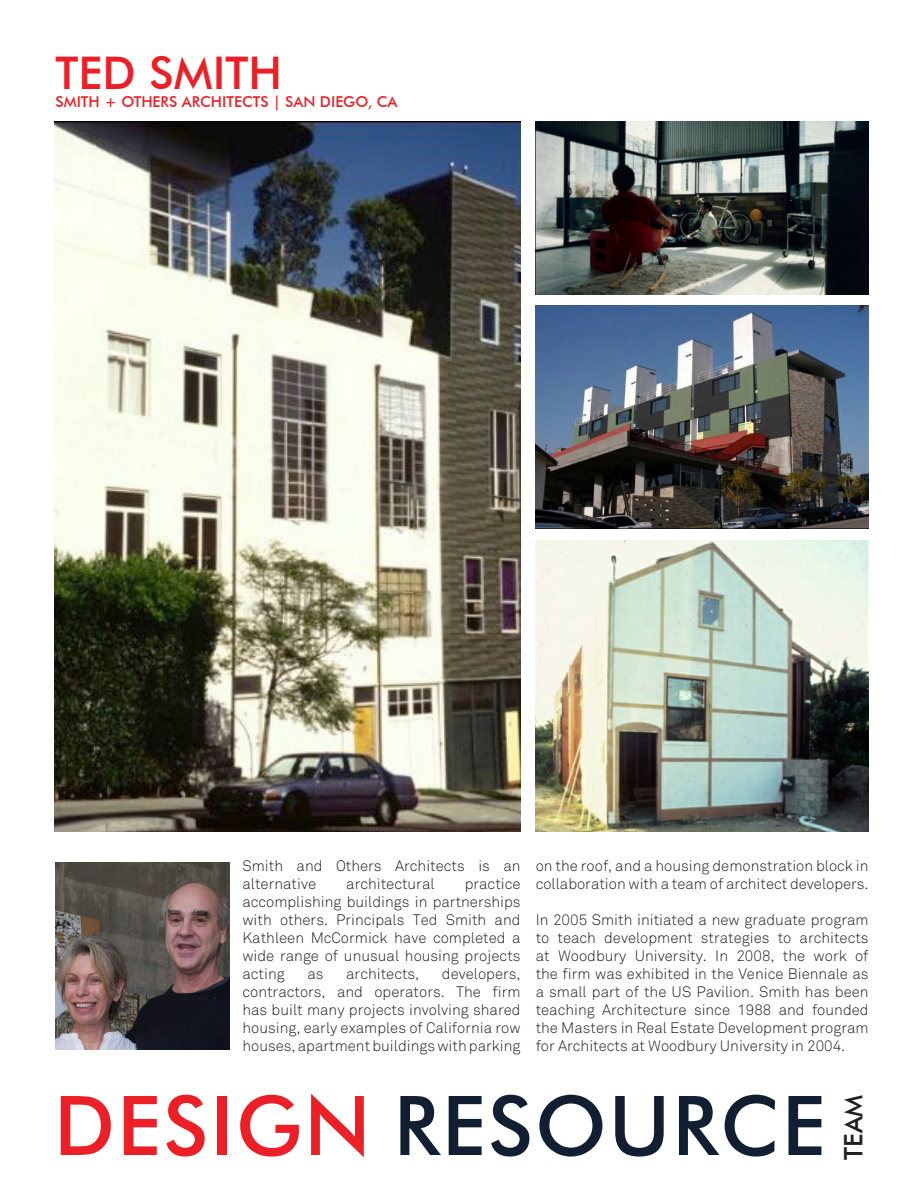
<style>
.page{position:relative;width:918px;height:1188px;background:#fff}
.page>*{position:absolute;margin:0;border:0;box-sizing:border-box;transform-origin:0 0}
.t1{font:500 82.5px "Futura BT";letter-spacing:.025em;color:#121f32}
.t2{font:500 45px "Futura BT";color:#ed1f26}
.t3{font:500 25.5px "Futura BT";color:#231f20}
.t4{font:300 15px/18px "Akkurat";color:#231f20;text-align:justify}
.t5{font:500 15px "Futura BT";color:#ed1f26}
.s1{color:#ed1f26}
</style>
<div class="page">
<img style="left:56px;top:862px;width:174px;height:187px">
<img style="left:54px;top:122px;width:467px;height:710px">
<img style="left:536px;top:305px;width:333px;height:224px">
<img style="left:536px;top:540px;width:333px;height:292px">
<img style="left:536px;top:122px;width:333px;height:173px">
<p class="t2" style="left:56px;top:45px;width:228px">TED SMITH</p>
<p class="t5" style="left:56px;top:93px;width:343px">SMITH + OTHERS ARCHITECTS | SAN DIEGO, CA</p>
<p class="t4" style="left:536px;top:857px;width:334px">on the roof, and a housing demonstration block in collaboration with a team of architect developers.</p>
<p class="t4" style="left:536px;top:911px;width:334px">In 2005 Smith initiated a new graduate program to teach development strategies to architects at Woodbury University. In 2008, the work of the firm was exhibited in the Venice Biennale as a small part of the US Pavilion. Smith has been teaching Architecture since 1988 and founded the Masters in Real Estate Development program for Architects at Woodbury University in 2004.</p>
<p class="t4" style="left:242px;top:857px;width:280px">Smith and Others Architects is an alternative</p>
<p class="t4" style="left:346px;top:875px;width:90px">architectural</p>
<p class="t4" style="left:242px;top:875px;width:280px;text-indent:222px">practice accomplishing buildings in partnerships with others. Principals Ted Smith and Kathleen McCormick have completed a wide range of unusual housing projects acting</p>
<p class="t4" style="left:242px;top:965px;width:280px;text-indent:200px">developers, contractors, and operators. The firm has built many projects involving shared housing, early examples of California row houses, apartment buildings with parking</p>
<p class="t1" style="left:54px;top:1076px;width:773px"><span class="s1">DESIGN</span> RESOURCE</p>
<p class="t3" style="left:838px;top:1160px;width:67px;rotate:-90deg">TEAM</p>
<p class="t4" style="left:307px;top:965px;width:18px">as</p>
<p class="t4" style="left:346px;top:965px;width:75px">architects,</p>
</div>
